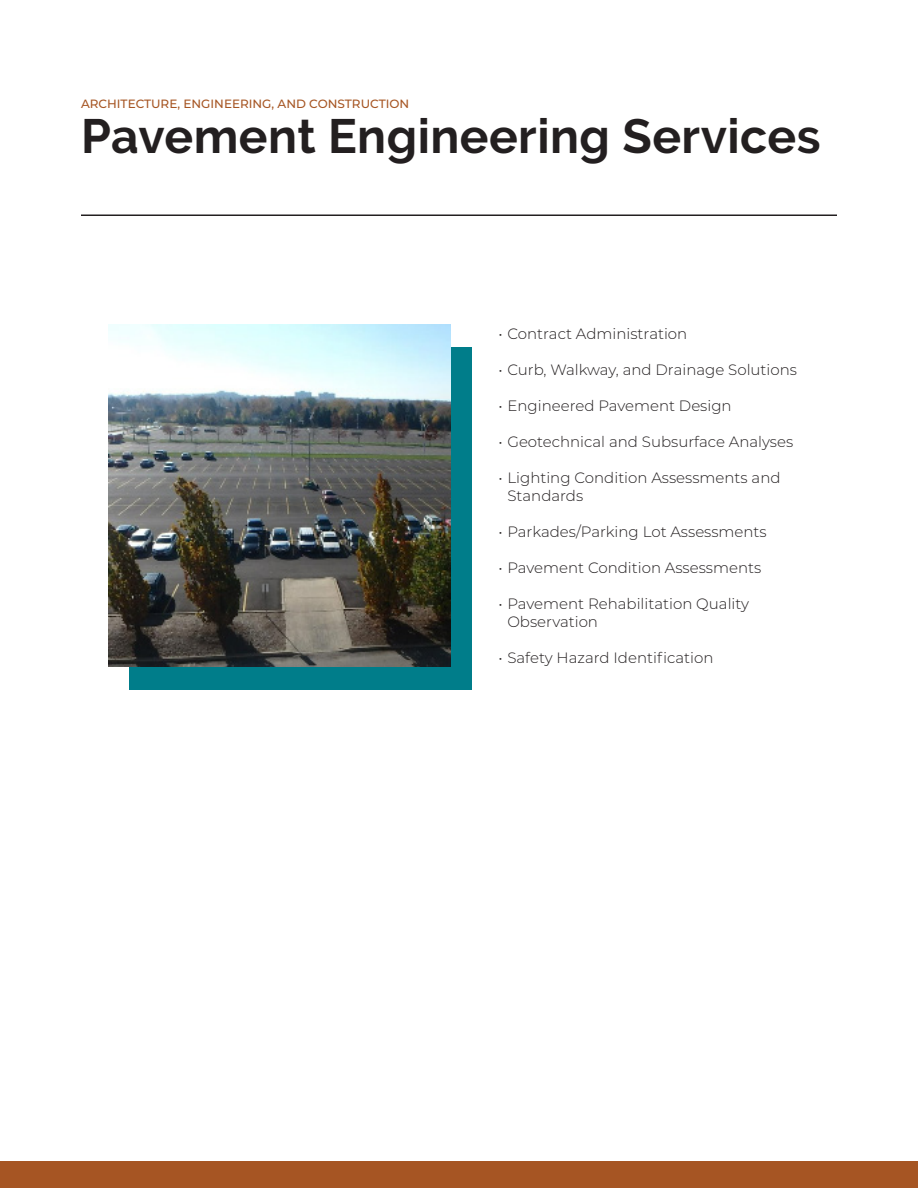
<style>
.page{position:relative;width:918px;height:1188px;background:#fff}
.page>*{position:absolute;margin:0;border:0;box-sizing:border-box;transform-origin:0 0}
.t1{font:700 48px "Raleway";letter-spacing:.01em;color:#231f20}
.t2{font:300 15px/18px "Montserrat";color:#231f20}
.t3{font:500 12px "Montserrat";color:#a65523}
</style>
<div class="page">
<div style="left:0;top:1161px;width:918px;height:27px;background:#a65523"></div>
<hr style="left:81px;top:215px;width:756px;height:1px;background:#231f20">
<div style="left:130px;top:347px;width:342px;height:342px;background:#007d8a"></div>
<img style="left:108px;top:324px;width:342px;height:342px">
<p class="t3" style="left:81px;top:95px;width:330px">ARCHITECTURE, ENGINEERING, AND CONSTRUCTION</p>
<p class="t1" style="left:81px;top:109px;width:741px">Pavement Engineering Services</p>
<p class="t2" style="left:498px;top:324px;width:190px">• Contract Administration</p>
<p class="t2" style="left:498px;top:360px;width:300px">• Curb, Walkway, and Drainage Solutions</p>
<p class="t2" style="left:498px;top:396px;width:235px">• Engineered Pavement Design</p>
<p class="t2" style="left:498px;top:432px;width:296px">• Geotechnical and Subsurface Analyses</p>
<p class="t2" style="left:507px;top:468px;width:275px;text-indent:-9px">• Lighting Condition Assessments and<br>Standards</p>
<p class="t2" style="left:498px;top:522px;width:270px">• Parkades/Parking Lot Assessments</p>
<p class="t2" style="left:498px;top:558px;width:264px">• Pavement Condition Assessments</p>
<p class="t2" style="left:507px;top:594px;width:243px;text-indent:-9px">• Pavement Rehabilitation Quality<br>Observation</p>
<p class="t2" style="left:498px;top:648px;width:217px">• Safety Hazard Identification</p>
</div>
